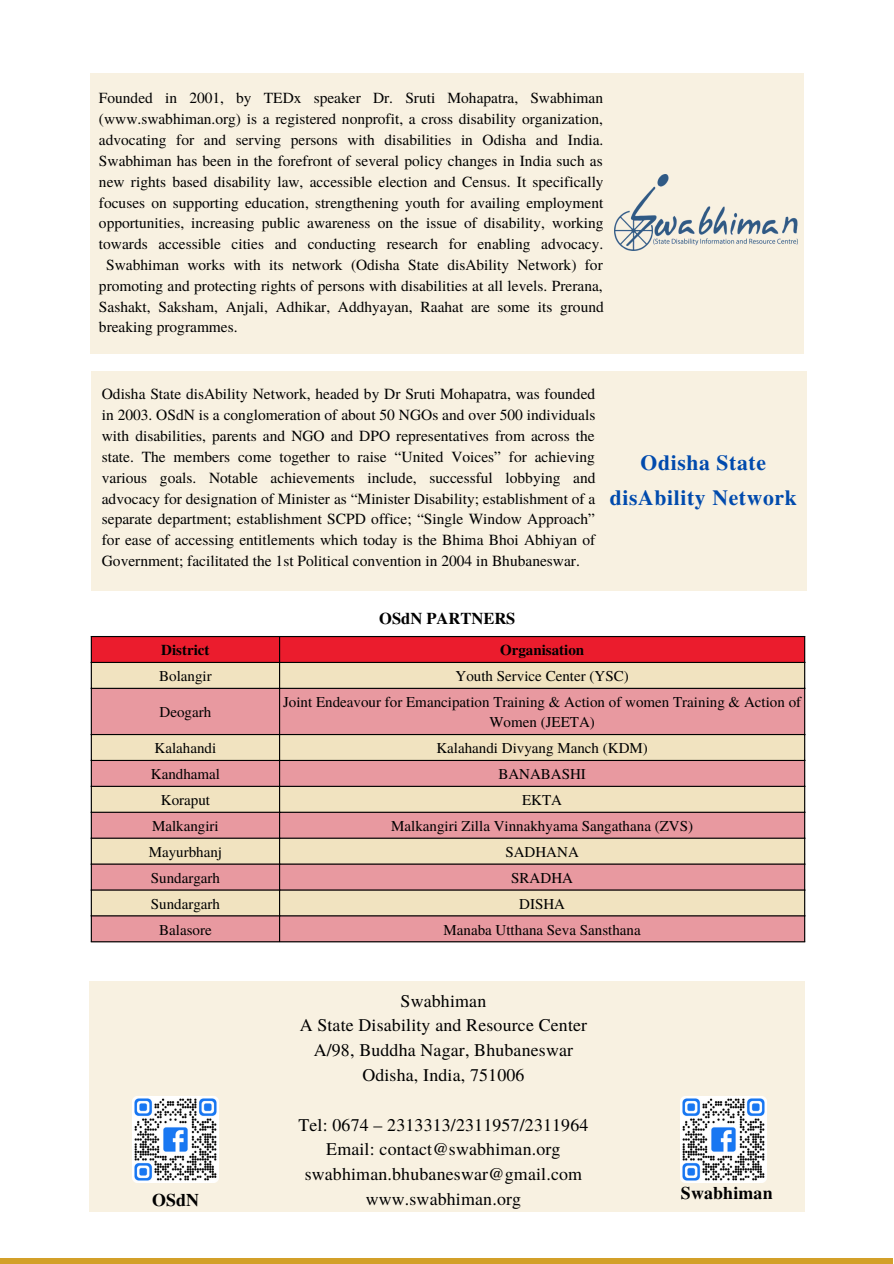
<style>
.page{position:relative;width:894px;height:1264px;background:#fff}
.page>*{position:absolute;margin:0;border:0;box-sizing:border-box;transform-origin:0 0}
.t1{font:700 21.6px/34.8px "Te X Gyre Termes";letter-spacing:.03em;color:#004aad;text-align:center}
.t2{font:17.85px "Te X Gyre Termes";letter-spacing:.01em;color:#000}
.t3{font:700 17.85px "Te X Gyre Termes";letter-spacing:.01em;color:#000}
.t4{font:700 16.5px "Te X Gyre Termes";color:#000}
.t5{font:15.45px/20.9px "Te X Gyre Termes";color:#000;text-align:justify}
.t6{font:15px/20.2px "Te X Gyre Termes";color:#000;text-align:center}
.t7{font:700 15px "Te X Gyre Termes";color:#000}
</style>
<div class="page">
<div style="left:0;top:1257px;width:892px;height:6px;background:#d3a029"></div>
<div style="left:91px;top:371px;width:715px;height:219px;background:#f8f1e1"></div>
<div style="left:89px;top:980px;width:715px;height:231px;background:#f8f1e1"></div>
<img style="left:132px;top:1096px;width:86px;height:86px">
<img style="left:680px;top:1096px;width:86px;height:86px">
<svg style="left:92px;top:637px;width:711px;height:25px;background:#e81b2c"></svg>
<div style="left:92px;top:663px;width:711px;height:24px;background:#f1e3c0"></div>
<svg style="left:92px;top:689px;width:711px;height:252px;background:#e7b4aa"></svg>
<hr style="left:91px;top:637px;width:1px;height:304px;background:#000">
<hr style="left:279px;top:637px;width:1px;height:304px;background:#000">
<hr style="left:803px;top:637px;width:2px;height:304px;background:#000">
<hr style="left:91px;top:636px;width:714px;height:1px;background:#000">
<hr style="left:91px;top:662px;width:714px;height:1px;background:#000">
<hr style="left:91px;top:687px;width:714px;height:2px;background:#000">
<hr style="left:91px;top:734px;width:714px;height:1px;background:#000">
<hr style="left:91px;top:760px;width:714px;height:1px;background:#000">
<hr style="left:91px;top:785px;width:714px;height:2px;background:#000">
<hr style="left:91px;top:811px;width:714px;height:1px;background:#000">
<hr style="left:91px;top:837px;width:714px;height:1px;background:#000">
<hr style="left:91px;top:863px;width:714px;height:1px;background:#000">
<hr style="left:91px;top:889px;width:714px;height:1px;background:#000">
<hr style="left:91px;top:915px;width:714px;height:1px;background:#000">
<hr style="left:91px;top:941px;width:714px;height:1px;background:#000">
<div style="left:90px;top:73px;width:713px;height:280px;background:#f8f1e1"></div>
<img style="left:614px;top:175px;width:183px;height:75px">
<p class="t5" style="left:99px;top:87px;width:505px">Founded in 2001, by TEDx speaker Dr. Sruti Mohapatra, Swabhiman</p>
<p class="t5" style="left:99px;top:108px;width:505px">(www.swabhiman.org) is a registered nonprofit, a cross disability organization,</p>
<p class="t5" style="left:99px;top:129px;width:506px">advocating for and serving persons with disabilities in Odisha and India.</p>
<p class="t5" style="left:99px;top:149px;width:505px">Swabhiman has been in the forefront of several policy changes in India such as</p>
<p class="t5" style="left:99px;top:170px;width:506px">new rights based disability law, accessible election and Census. It specifically</p>
<p class="t5" style="left:99px;top:191px;width:506px">focuses on supporting education, strengthening youth for availing employment</p>
<p class="t5" style="left:99px;top:212px;width:506px">opportunities, increasing public awareness on the issue of disability, working</p>
<p class="t5" style="left:99px;top:233px;width:505px">towards accessible cities and conducting research for enabling advocacy.</p>
<p class="t5" style="left:106px;top:253px;width:498px">Swabhiman works with its network (Odisha State disAbility Network) for</p>
<p class="t5" style="left:99px;top:274px;width:505px">promoting and protecting rights of persons with disabilities at all levels. Prerana,</p>
<p class="t5" style="left:99px;top:295px;width:506px">Sashakt, Saksham, Anjali, Adhikar, Addhyayan, Raahat are some its ground</p>
<p class="t5" style="left:99px;top:316px;width:140px">breaking programmes.</p>
<p class="t5" style="left:102px;top:383px;width:495px">Odisha State disAbility Network, headed by Dr Sruti Mohapatra, was founded in 2003. OSdN is a conglomeration of about 50 NGOs and over 500 individuals with disabilities, parents and NGO and DPO representatives from across the state. The members come together to raise “United Voices” for achieving various goals. Notable achievements include, successful lobbying and advocacy for designation of Minister as “Minister Disability; establishment of a separate department; establishment SCPD office; “Single Window Approach” for ease of accessing entitlements which today is the Bhima Bhoi Abhiyan of Government; facilitated the 1st Political convention in 2004 in Bhubaneswar.</p>
<p class="t1" style="left:609px;top:444px;width:188px">Odisha State disAbility Network</p>
<p class="t4" style="left:379px;top:605px;width:138px">OSdN PARTNERS</p>
<p class="t7" style="left:161px;top:638px;width:50px">District</p>
<p class="t7" style="left:500px;top:638px;width:86px">Organisation</p>
<p class="t6" style="left:159px;top:665px;width:54px">Bolangir</p>
<p class="t6" style="left:455px;top:665px;width:174px">Youth Service Center (YSC)</p>
<p class="t6" style="left:159px;top:701px;width:53px">Deogarh</p>
<p class="t6" style="left:283px;top:691px;width:519px">Joint Endeavour for Emancipation Training &amp; Action of women Training &amp; Action of<br>Women (JEETA)</p>
<p class="t6" style="left:154px;top:737px;width:63px">Kalahandi</p>
<p class="t6" style="left:436px;top:737px;width:213px">Kalahandi Divyang Manch (KDM)</p>
<p class="t6" style="left:151px;top:763px;width:71px">Kandhamal</p>
<p class="t6" style="left:498px;top:763px;width:89px">BANABASHI</p>
<p class="t6" style="left:161px;top:789px;width:51px">Koraput</p>
<p class="t6" style="left:522px;top:789px;width:42px">EKTA</p>
<p class="t6" style="left:152px;top:815px;width:68px">Malkangiri</p>
<p class="t6" style="left:391px;top:815px;width:303px">Malkangiri Zilla Vinnakhyama Sangathana (ZVS)</p>
<p class="t6" style="left:149px;top:840px;width:75px">Mayurbhanj</p>
<p class="t6" style="left:505px;top:840px;width:75px">SADHANA</p>
<p class="t6" style="left:151px;top:866px;width:71px">Sundargarh</p>
<p class="t6" style="left:511px;top:866px;width:63px">SRADHA</p>
<p class="t6" style="left:151px;top:892px;width:71px">Sundargarh</p>
<p class="t6" style="left:519px;top:892px;width:47px">DISHA</p>
<p class="t6" style="left:159px;top:918px;width:54px">Balasore</p>
<p class="t6" style="left:443px;top:918px;width:199px">Manaba Utthana Seva Sansthana</p>
<p class="t2" style="left:400px;top:987px;width:87px">Swabhiman</p>
<p class="t2" style="left:299px;top:1012px;width:289px">A State Disability and Resource Center</p>
<p class="t2" style="left:313px;top:1037px;width:261px">A/98, Buddha Nagar, Bhubaneswar</p>
<p class="t2" style="left:362px;top:1062px;width:163px">Odisha, India, 751006</p>
<p class="t2" style="left:298px;top:1111px;width:291px">Tel: 0674 – 2313313/2311957/2311964</p>
<p class="t2" style="left:326px;top:1136px;width:236px">Email: contact@swabhiman.org</p>
<p class="t2" style="left:304px;top:1161px;width:279px">swabhiman.bhubaneswar@gmail.com</p>
<p class="t3" style="left:152px;top:1185px;width:49px">OSdN</p>
<p class="t2" style="left:365px;top:1185px;width:157px">www.swabhiman.org</p>
<p class="t3" style="left:680px;top:1178px;width:93px">Swabhiman</p>
</div>
